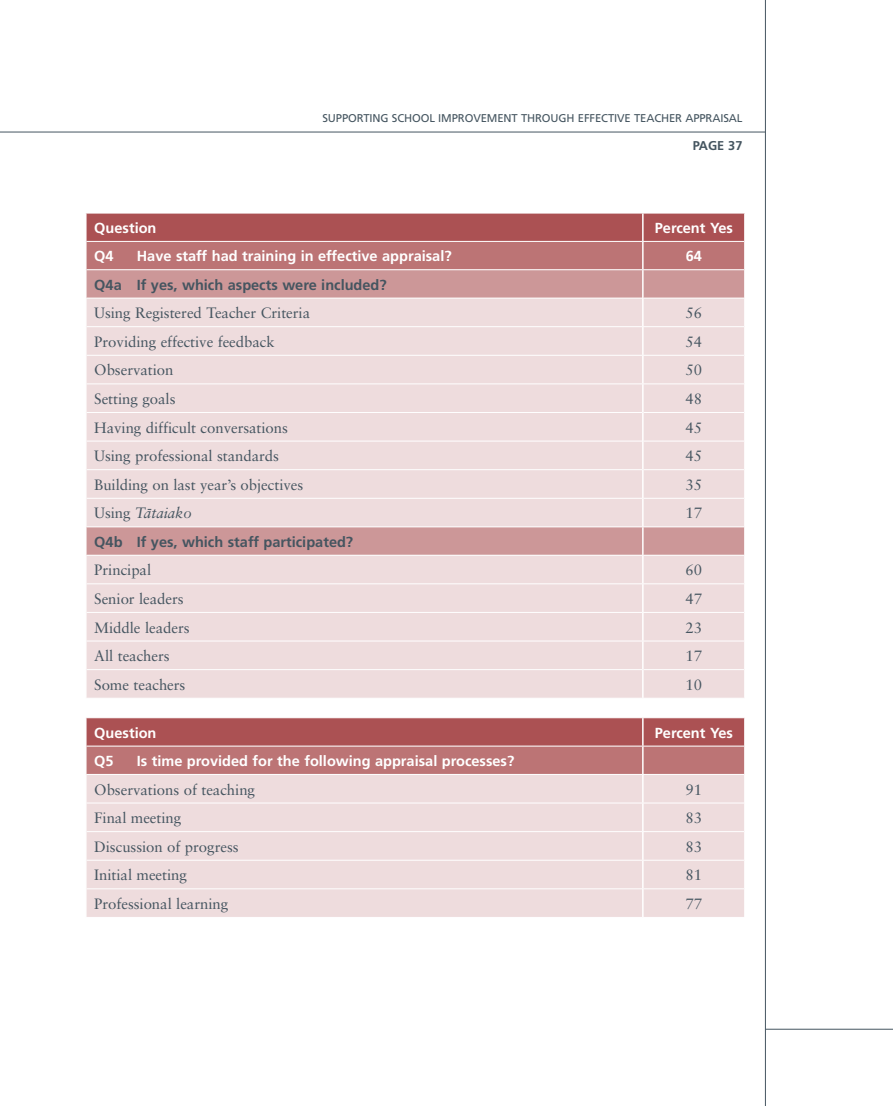
<style>
.page{position:relative;width:893px;height:1106px;background:#fff}
.page>*{position:absolute;margin:0;border:0;box-sizing:border-box;transform-origin:0 0}
.t1{font:15px "Sabon";letter-spacing:-.005em;color:#455560}
.t2{font:italic 15px "Sabon";letter-spacing:-.005em;color:#455560}
.t3{font:700 14.55px "Frutiger";color:#fff}
.t4{font:700 14.55px "Frutiger";color:#455560}
.t5{font:700 12.75px "Frutiger";color:#455560}
.t6{font:11.25px "Frutiger";letter-spacing:-.01em;color:#455560}
.s1{font-style:normal}
</style>
<div class="page">
<svg style="left:87px;top:214px;width:657px;height:55px;background:#b36264"></svg>
<svg style="left:87px;top:270px;width:657px;height:28px;background:#cd999a"></svg>
<svg style="left:87px;top:299px;width:657px;height:399px;background:#ebd7d8"></svg>
<hr style="left:642px;top:213px;width:2px;height:28px;background:#fff">
<hr style="left:87px;top:469px;width:555px;height:1px;background:#fff">
<hr style="left:644px;top:469px;width:100px;height:1px;background:#fff">
<hr style="left:87px;top:498px;width:555px;height:1px;background:#fff">
<hr style="left:644px;top:498px;width:100px;height:1px;background:#fff">
<hr style="left:642px;top:242px;width:2px;height:27px;background:#fff">
<hr style="left:87px;top:241px;width:556px;height:1px;background:#fff">
<hr style="left:643px;top:241px;width:101px;height:1px;background:#fff">
<hr style="left:87px;top:555px;width:555px;height:1px;background:#fff">
<hr style="left:644px;top:555px;width:100px;height:1px;background:#fff">
<hr style="left:642px;top:270px;width:2px;height:28px;background:#fff">
<hr style="left:642px;top:298px;width:2px;height:28px;background:#fff">
<hr style="left:87px;top:412px;width:555px;height:1px;background:#fff">
<hr style="left:644px;top:412px;width:100px;height:1px;background:#fff">
<hr style="left:87px;top:441px;width:555px;height:1px;background:#fff">
<hr style="left:644px;top:441px;width:100px;height:1px;background:#fff">
<hr style="left:87px;top:669px;width:555px;height:1px;background:#fff">
<hr style="left:644px;top:669px;width:100px;height:1px;background:#fff">
<hr style="left:87px;top:326px;width:556px;height:1px;background:#fff">
<hr style="left:643px;top:326px;width:101px;height:1px;background:#fff">
<hr style="left:642px;top:327px;width:2px;height:28px;background:#fff">
<hr style="left:87px;top:355px;width:556px;height:1px;background:#fff">
<hr style="left:643px;top:355px;width:101px;height:1px;background:#fff">
<hr style="left:642px;top:356px;width:2px;height:27px;background:#fff">
<hr style="left:87px;top:383px;width:556px;height:1px;background:#fff">
<hr style="left:643px;top:383px;width:101px;height:1px;background:#fff">
<hr style="left:642px;top:384px;width:2px;height:28px;background:#fff">
<hr style="left:642px;top:412px;width:2px;height:29px;background:#fff">
<hr style="left:642px;top:441px;width:2px;height:28px;background:#fff">
<hr style="left:642px;top:469px;width:2px;height:29px;background:#fff">
<hr style="left:642px;top:498px;width:2px;height:28px;background:#fff">
<hr style="left:87px;top:526px;width:556px;height:1px;background:#fff">
<hr style="left:643px;top:526px;width:101px;height:1px;background:#fff">
<hr style="left:642px;top:527px;width:2px;height:28px;background:#fff">
<hr style="left:642px;top:555px;width:2px;height:28px;background:#fff">
<hr style="left:87px;top:583px;width:556px;height:1px;background:#fff">
<hr style="left:643px;top:583px;width:101px;height:1px;background:#fff">
<hr style="left:642px;top:584px;width:2px;height:28px;background:#fff">
<hr style="left:87px;top:612px;width:556px;height:1px;background:#fff">
<hr style="left:643px;top:612px;width:101px;height:1px;background:#fff">
<hr style="left:642px;top:613px;width:2px;height:27px;background:#fff">
<hr style="left:87px;top:640px;width:556px;height:1px;background:#fff">
<hr style="left:643px;top:640px;width:101px;height:1px;background:#fff">
<hr style="left:642px;top:641px;width:2px;height:28px;background:#fff">
<hr style="left:642px;top:669px;width:2px;height:29px;background:#fff">
<svg style="left:87px;top:718px;width:657px;height:56px;background:#b46566"></svg>
<div style="left:87px;top:775px;width:657px;height:142px;background:#eedcdd"></div>
<hr style="left:642px;top:718px;width:2px;height:27px;background:#fff">
<hr style="left:642px;top:746px;width:2px;height:28px;background:#fff">
<hr style="left:87px;top:745px;width:556px;height:1px;background:#fff">
<hr style="left:643px;top:745px;width:101px;height:1px;background:#fff">
<hr style="left:642px;top:774px;width:2px;height:28px;background:#fff">
<hr style="left:87px;top:802px;width:556px;height:1px;background:#fff">
<hr style="left:643px;top:802px;width:101px;height:1px;background:#fff">
<hr style="left:87px;top:888px;width:555px;height:1px;background:#fff">
<hr style="left:644px;top:888px;width:100px;height:1px;background:#fff">
<hr style="left:642px;top:803px;width:2px;height:28px;background:#fff">
<hr style="left:87px;top:831px;width:556px;height:1px;background:#fff">
<hr style="left:643px;top:831px;width:101px;height:1px;background:#fff">
<hr style="left:642px;top:832px;width:2px;height:27px;background:#fff">
<hr style="left:87px;top:859px;width:556px;height:1px;background:#fff">
<hr style="left:643px;top:859px;width:101px;height:1px;background:#fff">
<hr style="left:642px;top:860px;width:2px;height:28px;background:#fff">
<hr style="left:642px;top:888px;width:2px;height:29px;background:#fff">
<hr style="left:0;top:132px;width:765px;height:1px;background:#455560">
<hr style="left:765px;top:1029px;width:128px;height:1px;background:#455560">
<hr style="left:765px;top:0;width:1px;height:1106px;background:#455560">
<p class="t6" style="left:322px;top:111px;width:41px">SUPPORTIN</p>
<p class="t6" style="left:381px;top:111px;width:66px">G SCHOOL IMPR</p>
<p class="t6" style="left:465px;top:111px;width:25px">OVEMENT</p>
<p class="t6" style="left:521px;top:111px;width:64px">THROUGH EFFECTI</p>
<p class="t6" style="left:617px;top:111px;width:45px">VE TEACHER</p>
<p class="t6" style="left:685px;top:111px;width:56px">APPRAISAL</p>
<p class="t5" style="left:693px;top:138px;width:51px">Page 37</p>
<p class="t3" style="left:94px;top:219px;width:64px">Question</p>
<p class="t3" style="left:655px;top:219px;width:80px">Percent Yes</p>
<p class="t3" style="left:94px;top:248px;width:359px">Q4 H ave staff had training in effective appraisal?</p>
<p class="t3" style="left:686px;top:248px;width:18px">64</p>
<p class="t4" style="left:94px;top:276px;width:294px">Q4a If yes, which aspects were included?</p>
<p class="t1" style="left:94px;top:304px;width:217px">Using Registered Teacher Criteria</p>
<p class="t1" style="left:686px;top:304px;width:18px">56</p>
<p class="t1" style="left:94px;top:332px;width:182px">Providing effective feedback</p>
<p class="t1" style="left:686px;top:332px;width:18px">54</p>
<p class="t1" style="left:94px;top:361px;width:81px">Observation</p>
<p class="t1" style="left:686px;top:361px;width:18px">50</p>
<p class="t1" style="left:94px;top:390px;width:83px">Setting goals</p>
<p class="t1" style="left:686px;top:390px;width:18px">48</p>
<p class="t1" style="left:94px;top:418px;width:195px">Having difficult conversations</p>
<p class="t1" style="left:686px;top:418px;width:18px">45</p>
<p class="t1" style="left:94px;top:447px;width:186px">Using professional standards</p>
<p class="t1" style="left:686px;top:447px;width:18px">45</p>
<p class="t1" style="left:94px;top:475px;width:210px">Building on last year’s objectives</p>
<p class="t1" style="left:686px;top:475px;width:18px">35</p>
<p class="t2" style="left:94px;top:504px;width:99px"><span class="s1">Using</span> Ta-taiako</p>
<p class="t1" style="left:686px;top:504px;width:18px">17</p>
<p class="t4" style="left:94px;top:533px;width:260px">Q4b If yes, which staff participated?</p>
<p class="t1" style="left:94px;top:561px;width:58px">Principal</p>
<p class="t1" style="left:686px;top:561px;width:18px">60</p>
<p class="t1" style="left:94px;top:590px;width:91px">Senior leaders</p>
<p class="t1" style="left:686px;top:590px;width:18px">47</p>
<p class="t1" style="left:94px;top:618px;width:97px">Middle leaders</p>
<p class="t1" style="left:686px;top:618px;width:18px">23</p>
<p class="t1" style="left:94px;top:647px;width:77px">All teachers</p>
<p class="t1" style="left:686px;top:647px;width:18px">17</p>
<p class="t1" style="left:94px;top:675px;width:93px">Some teachers</p>
<p class="t1" style="left:686px;top:675px;width:18px">10</p>
<p class="t3" style="left:94px;top:724px;width:64px">Question</p>
<p class="t3" style="left:655px;top:724px;width:80px">Percent Yes</p>
<p class="t3" style="left:94px;top:752px;width:421px">Q5 Is time provided for the following appraisal processes?</p>
<p class="t1" style="left:94px;top:780px;width:162px">Observations of teaching</p>
<p class="t1" style="left:686px;top:780px;width:18px">91</p>
<p class="t1" style="left:94px;top:809px;width:89px">Final meeting</p>
<p class="t1" style="left:686px;top:809px;width:18px">83</p>
<p class="t1" style="left:94px;top:837px;width:146px">Discussion of progress</p>
<p class="t1" style="left:686px;top:837px;width:18px">83</p>
<p class="t1" style="left:94px;top:866px;width:94px">Initial meeting</p>
<p class="t1" style="left:686px;top:866px;width:18px">81</p>
<p class="t1" style="left:94px;top:894px;width:135px">Professional learning</p>
<p class="t1" style="left:686px;top:894px;width:18px">77</p>
</div>
